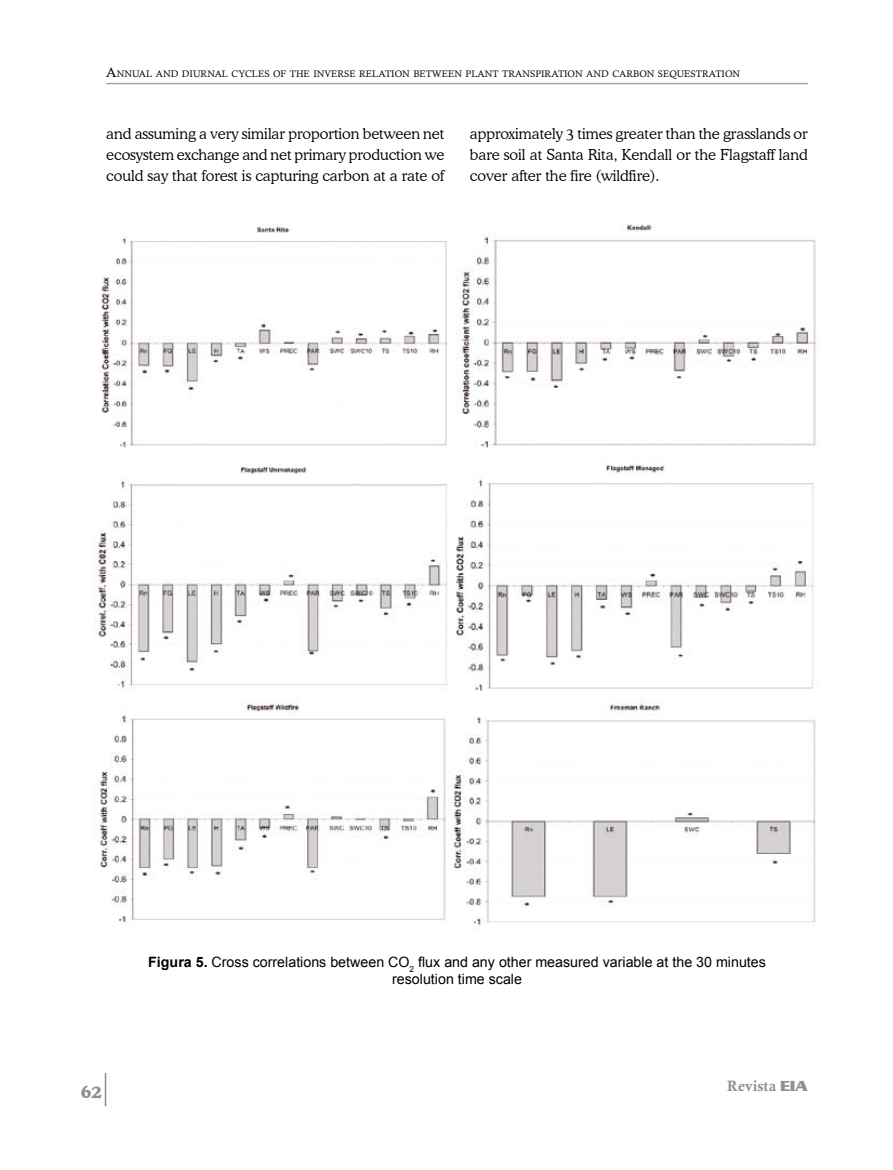
<style>
.page{position:relative;width:893px;height:1170px;background:#fff}
.page>*{position:absolute;margin:0;border:0;box-sizing:border-box;transform-origin:0 0}
.t1{font:700 18px "Cooper BT";color:#909090}
.t2{font:300 15px/21px "Cooper BT";color:#000;text-align:justify}
.t3{font:15px "Calis MT Bol";color:#909090}
.t4{font:14.25px/17.2px "Arial";color:#000;text-align:center}
.t5{font:9.45px "Calisto";color:#000}
.s1{font-size:13.5px}
.s2{font-weight:700}
.s3{font-family:"Serpentine D";font-weight:700}
</style>
<div class="page">
<hr style="left:106px;top:83px;width:702px;height:1px;background:#a5a5a5">
<hr style="left:105px;top:1072px;width:1px;height:34px;background:#8b8b8b">
<img style="left:94px;top:224px;width:722px;height:702px">
<p class="t5" style="left:106px;top:69px;width:635px"><span class="s1">A</span>NNUAL AND DIURNAL CYCLES OF THE INVERSE RELATION BETWEEN PLANT TRANSPIRATION AND CARBON SEQUESTRATION</p>
<p class="t2" style="left:106px;top:123px;width:340px">and assuming a very similar proportion between net ecosystem exchange and net primary production we could say that forest is capturing carbon at a rate of</p>
<p class="t2" style="left:470px;top:123px;width:340px">approximately 3 times greater than the grasslands or bare soil at Santa Rita, Kendall or the Flagstaff land cover after the fire (wildfire).</p>
<p class="t4" style="left:148px;top:953px;width:619px"><span class="s2">Figura 5.</span> Cross correlations between CO<sub>2</sub> flux and any other measured variable at the 30 minutes resolution time scale</p>
<p class="t1" style="left:81px;top:1080px;width:23px">62</p>
<p class="t3" style="left:727px;top:1077px;width:82px">Revista <span class="s3">EIA</span></p>
</div>
